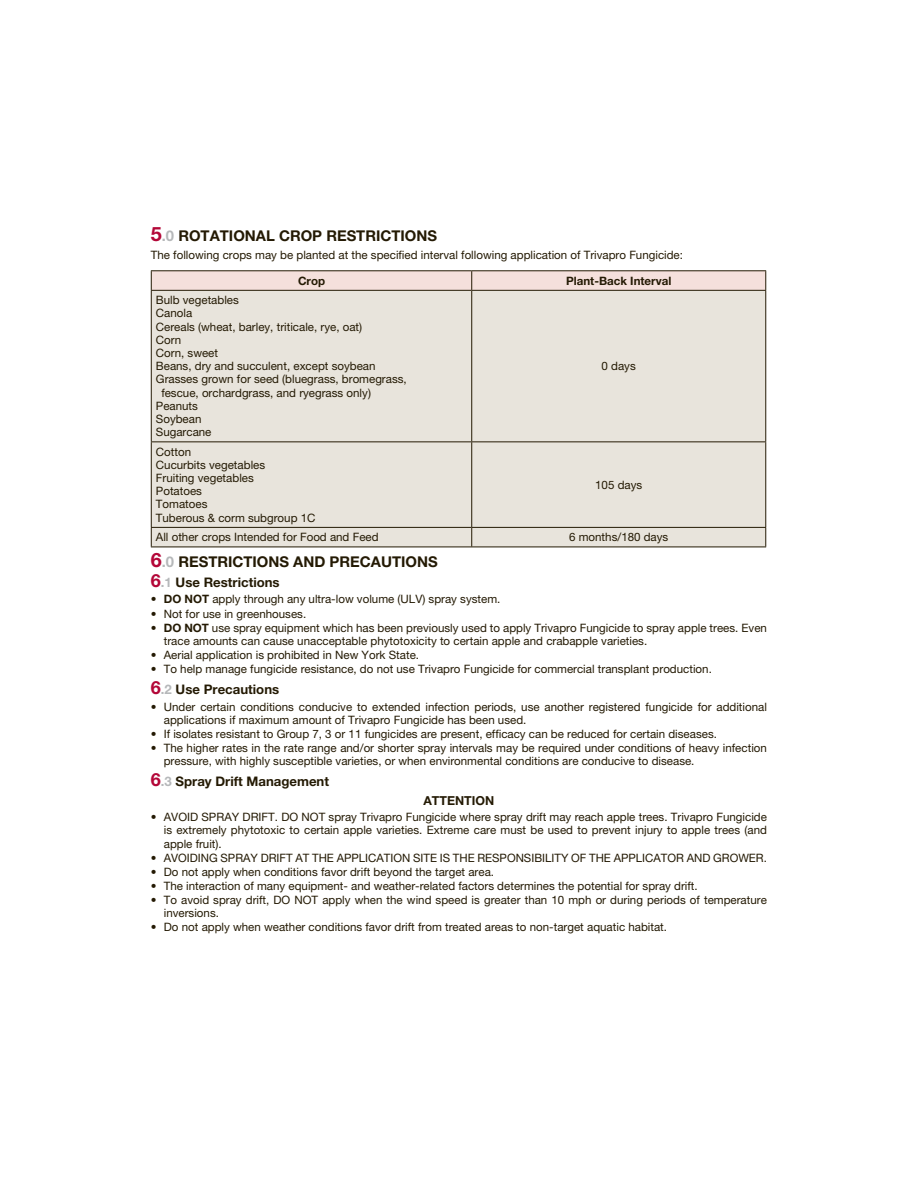
<style>
.page{position:relative;width:918px;height:1188px;background:#fff}
.page>*{position:absolute;margin:0;border:0;box-sizing:border-box;transform-origin:0 0}
.t1{font:700 14.85px "Helvetica Neue LT Pro";color:#241a04}
.t2{font:700 13.2px "Helvetica Neue LT Pro";color:#241a04}
.t3{font:700 12.3px "Helvetica Neue LT Pro";color:#241a04}
.t4{font:11.55px/13.2px "Helvetica Neue LT Pro";color:#241a04}
.t5{font:700 11.55px "Helvetica Neue LT Pro";color:#241a04}
.s1{font-size:19.8px;color:#b30738}
.s2{color:#b6b8ba}
.s3{font-size:18.15px;color:#b30738}
.s4{font-weight:700}
</style>
<div class="page">
<div style="left:152px;top:291px;width:613px;height:256px;background:#e8e4dc"></div>
<hr style="left:151px;top:270px;width:321px;height:1px;background:#241a04">
<hr style="left:472px;top:270px;width:294px;height:1px;background:#241a04">
<svg style="left:151px;top:271px;width:615px;height:19px;background:#eedad5"></svg>
<hr style="left:151px;top:290px;width:321px;height:1px;background:#241a04">
<hr style="left:151px;top:291px;width:1px;height:150px;background:#241a04">
<hr style="left:472px;top:290px;width:294px;height:1px;background:#241a04">
<hr style="left:471px;top:291px;width:1px;height:150px;background:#241a04">
<hr style="left:765px;top:291px;width:1px;height:150px;background:#241a04">
<hr style="left:151px;top:441px;width:321px;height:1px;background:#241a04">
<hr style="left:151px;top:442px;width:1px;height:85px;background:#241a04">
<hr style="left:472px;top:441px;width:294px;height:1px;background:#241a04">
<hr style="left:471px;top:442px;width:1px;height:85px;background:#241a04">
<hr style="left:765px;top:442px;width:1px;height:85px;background:#241a04">
<hr style="left:151px;top:527px;width:321px;height:1px;background:#241a04">
<svg style="left:151px;top:528px;width:1px;height:19px"></svg>
<hr style="left:472px;top:527px;width:294px;height:1px;background:#241a04">
<svg style="left:471px;top:528px;width:1px;height:19px"></svg>
<svg style="left:765px;top:528px;width:1px;height:19px"></svg>
<hr style="left:151px;top:547px;width:615px;height:1px;background:#241a04">
<p class="t1" style="left:151px;top:229px;width:288px"><span class="s1">5</span><span class="s2">.0</span> ROTATIONAL CROP RESTRICTIONS</p>
<p class="t4" style="left:151px;top:249px;width:534px">The following crops may be planted at the specified interval following application of Trivapro Fungicide:</p>
<p class="t5" style="left:298px;top:276px;width:29px">Crop</p>
<p class="t5" style="left:566px;top:276px;width:107px">Plant-Back Interval</p>
<p class="t4" style="left:156px;top:294px;width:84px">Bulb vegetables</p>
<p class="t4" style="left:156px;top:308px;width:38px">Canola</p>
<p class="t4" style="left:156px;top:321px;width:208px">Cereals (wheat, barley, triticale, rye, oat)</p>
<p class="t4" style="left:156px;top:334px;width:27px">Corn</p>
<p class="t4" style="left:156px;top:347px;width:64px">Corn, sweet</p>
<p class="t4" style="left:156px;top:360px;width:221px">Beans, dry and succulent, except soybean</p>
<p class="t4" style="left:156px;top:374px;width:252px">Grasses grown for seed (bluegrass, bromegrass,</p>
<p class="t4" style="left:161px;top:387px;width:211px">fescue, orchardgrass, and ryegrass only)</p>
<p class="t4" style="left:156px;top:400px;width:44px">Peanuts</p>
<p class="t4" style="left:156px;top:413px;width:47px">Soybean</p>
<p class="t4" style="left:156px;top:426px;width:57px">Sugarcane</p>
<p class="t4" style="left:602px;top:360px;width:36px">0 days</p>
<p class="t4" style="left:156px;top:446px;width:161px">Cotton<br>Cucurbits vegetables<br>Fruiting vegetables<br>Potatoes<br>Tomatoes<br>Tuberous &amp; corm subgroup 1C</p>
<p class="t4" style="left:595px;top:479px;width:49px">105 days</p>
<p class="t4" style="left:156px;top:532px;width:224px">All other crops Intended for Food and Feed</p>
<p class="t4" style="left:569px;top:532px;width:101px">6 months/180 days</p>
<p class="t1" style="left:151px;top:556px;width:288px"><span class="s1">6</span><span class="s2">.0</span> RESTRICTIONS AND PRECAUTIONS</p>
<p class="t2" style="left:151px;top:577px;width:130px"><span class="s3">6</span><span class="s2">.1</span> Use Restrictions</p>
<p class="t4" style="left:151px;top:594px;width:351px"><span class="s4">• DO NOT</span> apply through any ultra-low volume (ULV) spray system.</p>
<p class="t4" style="left:151px;top:608px;width:157px">• Not for use in greenhouses.</p>
<p class="t4" style="left:164px;top:622px;width:605px;text-indent:-13px"><span class="s4">• DO NOT</span> use spray equipment which has been previously used to apply Trivapro Fungicide to spray apple trees. Even trace amounts can cause unacceptable phytotoxicity to certain apple and crabapple varieties.</p>
<p class="t4" style="left:151px;top:649px;width:270px">• Aerial application is prohibited in New York State.</p>
<p class="t4" style="left:151px;top:663px;width:563px">• To help manage fungicide resistance, do not use Trivapro Fungicide for commercial transplant production.</p>
<p class="t2" style="left:151px;top:684px;width:130px"><span class="s3">6</span><span class="s2">.2</span> Use Precautions</p>
<p class="t4" style="left:164px;top:701px;width:605px;text-indent:-13px">• Under certain conditions conducive to extended infection periods, use another registered fungicide for additional applications if maximum amount of Trivapro Fungicide has been used.</p>
<p class="t4" style="left:151px;top:728px;width:568px">• If isolates resistant to Group 7, 3 or 11 fungicides are present, efficacy can be reduced for certain diseases.</p>
<p class="t4" style="left:164px;top:742px;width:605px;text-indent:-13px">• The higher rates in the rate range and/or shorter spray intervals may be required under conditions of heavy infection pressure, with highly susceptible varieties, or when environmental conditions are conducive to disease.</p>
<p class="t2" style="left:151px;top:776px;width:180px"><span class="s3">6</span><span class="s2">.3</span> Spray Drift Management</p>
<p class="t3" style="left:424px;top:795px;width:72px">ATTENTION</p>
<p class="t4" style="left:164px;top:812px;width:605px;text-align:justify;text-indent:-13px">• AVOID SPRAY DRIFT. DO NOT spray Trivapro Fungicide where spray drift may reach apple trees. Trivapro Fungicide is extremely phytotoxic to certain apple varieties. Extreme care must be used to prevent injury to apple trees (and apple fruit).</p>
<p class="t4" style="left:151px;top:852px;width:618px">• AVOIDING SPRAY DRIFT AT THE APPLICATION SITE IS THE RESPONSIBILITY OF THE APPLICATOR AND GROWER.</p>
<p class="t4" style="left:151px;top:866px;width:345px">• Do not apply when conditions favor drift beyond the target area.</p>
<p class="t4" style="left:151px;top:880px;width:548px">• The interaction of many equipment- and weather-related factors determines the potential for spray drift.</p>
<p class="t4" style="left:164px;top:894px;width:605px;text-indent:-13px">• To avoid spray drift, DO NOT apply when the wind speed is greater than 10 mph or during periods of temperature inversions.</p>
<p class="t4" style="left:151px;top:921px;width:518px">• Do not apply when weather conditions favor drift from treated areas to non-target aquatic habitat.</p>
</div>
